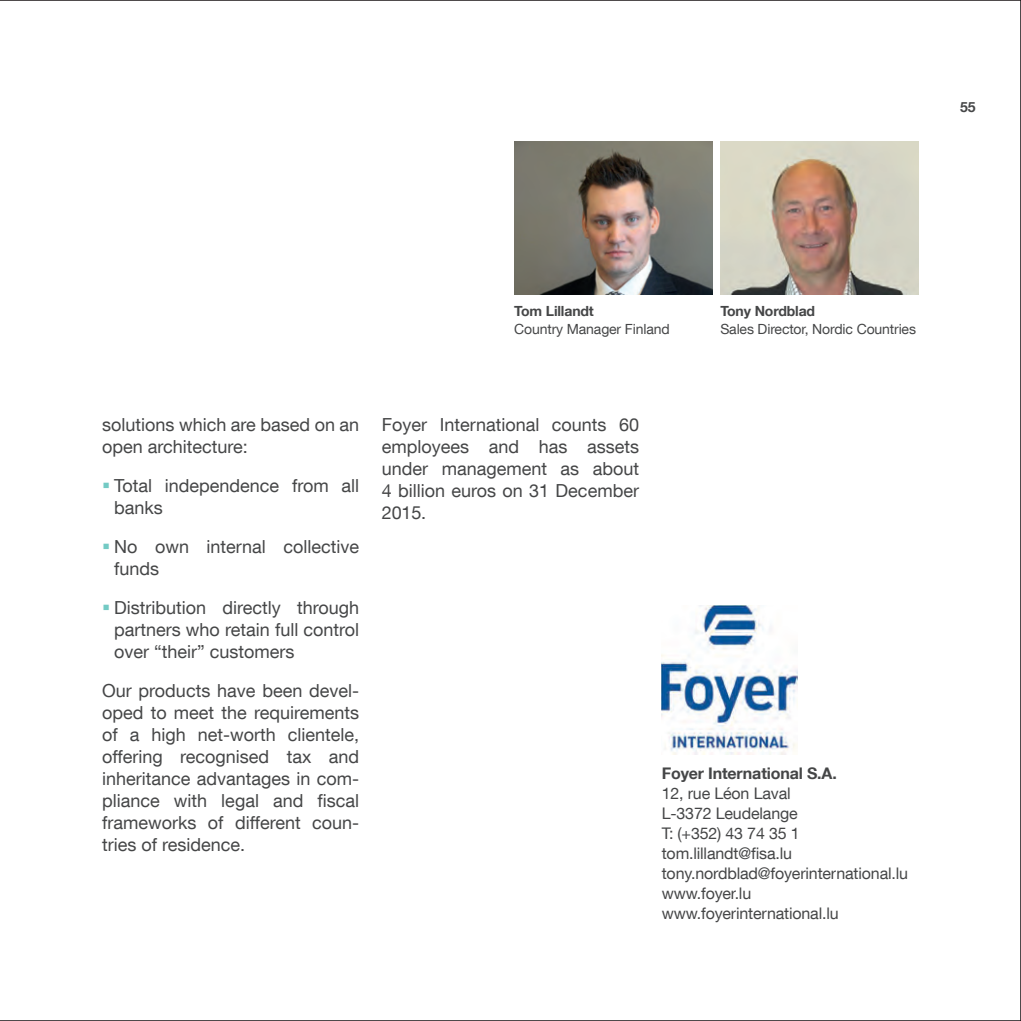
<style>
.page{position:relative;width:1021px;height:1021px;background:#fff}
.page>*{position:absolute;margin:0;border:0;box-sizing:border-box;transform-origin:0 0}
.t1{font:18px/22px "Helvetica Neue LT Com";color:#454647}
.t2{font:16px/20px "Helvetica Neue LT Com";letter-spacing:-.01em;color:#454647}
.t3{font:700 16px "Helvetica Neue LT Com";letter-spacing:-.01em;color:#454647}
.t4{font:14px "Helvetica Neue LT Com";letter-spacing:-.01em;color:#454647}
.t5{font:700 14px "Helvetica Neue LT Com";letter-spacing:-.01em;color:#454647}
.s1{color:#73cac4}
</style>
<div class="page">
<img style="left:661px;top:606px;width:136px;height:148px">
<img style="left:720px;top:142px;width:198px;height:153px">
<img style="left:514px;top:142px;width:198px;height:153px">
<p class="t5" style="left:960px;top:98px;width:17px">55</p>
<p class="t5" style="left:514px;top:302px;width:81px">Tom Lillandt</p>
<p class="t4" style="left:514px;top:320px;width:157px">Country Manager Finland</p>
<p class="t5" style="left:720px;top:302px;width:96px">Tony Nordblad</p>
<p class="t4" style="left:720px;top:321px;width:197px">Sales Director, Nordic Countries</p>
<p class="t1" style="left:102px;top:413px;width:259px">solutions which are based on an open architecture:</p>
<p class="t1" style="left:114px;top:474px;width:246px;text-indent:-12px"><span class="s1">▪</span> Total independence from all banks</p>
<p class="t1" style="left:114px;top:535px;width:246px;text-indent:-12px"><span class="s1">▪</span> No own internal collective funds</p>
<p class="t1" style="left:114px;top:596px;width:246px;text-align:justify;text-indent:-12px"><span class="s1">▪</span> Distribution directly through partners who retain full control over “their” customers</p>
<p class="t1" style="left:102px;top:679px;width:259px;text-align:justify">Our products have been devel&shy;oped to meet the requirements of a high net-worth clientele, offering recognised tax and inheritance advantages in com&shy;pliance with legal and fiscal frameworks of different coun&shy;tries of residence.</p>
<p class="t1" style="left:382px;top:413px;width:259px;text-align:justify">Foyer International counts 60 employees and has assets under management as about 4 billion euros on 31 December 2015.</p>
<p class="t3" style="left:661px;top:763px;width:176px">Foyer International S.A.</p>
<p class="t2" style="left:661px;top:782px;width:248px">12, rue Léon Laval<br>L-3372 Leudelange<br>T: (+352) 43 74 35 1 tom.lillandt@fisa.lu tony.nordblad@foyerinternational.lu www.foyer.lu www.foyerinternational.lu</p>
</div>
